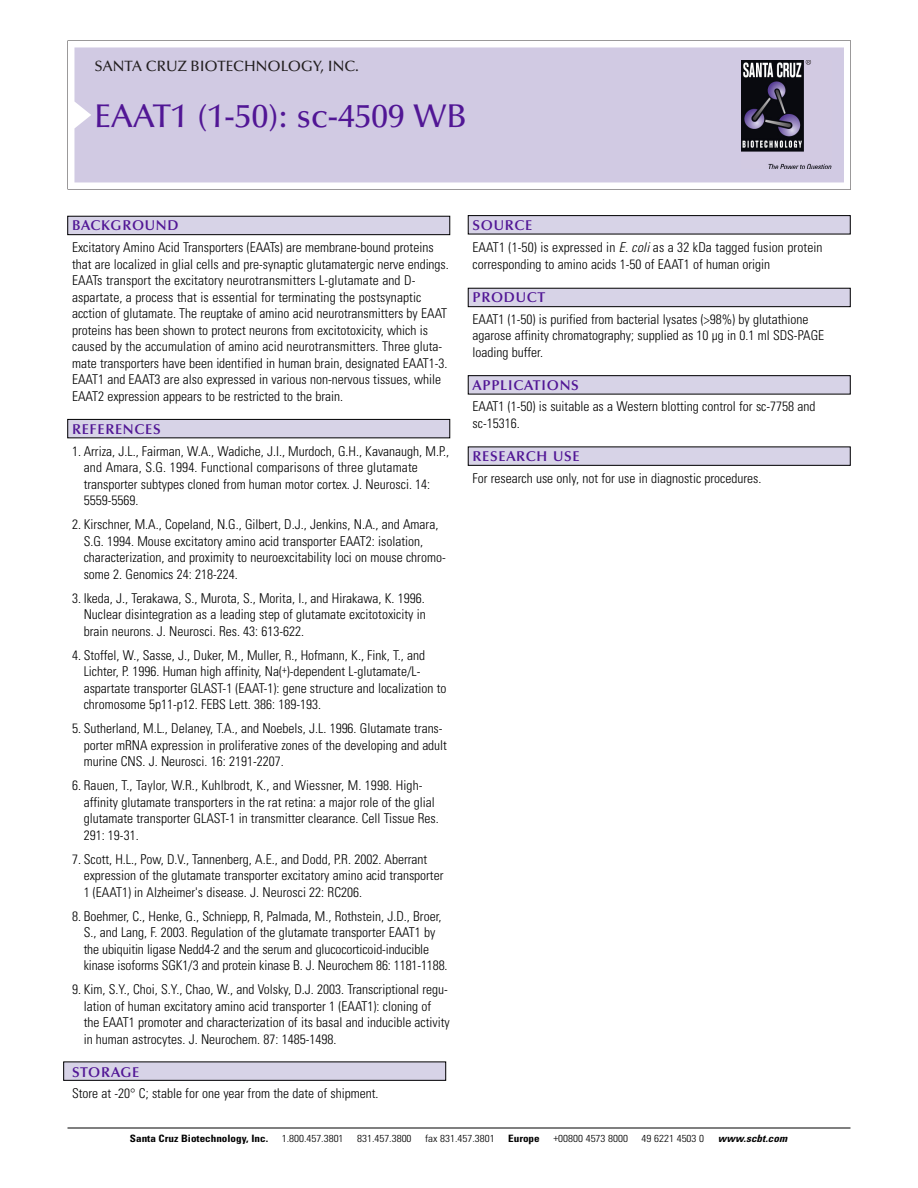
<style>
.page{position:relative;width:918px;height:1188px;background:#fff}
.page>*{position:absolute;margin:0;border:0;box-sizing:border-box;transform-origin:0 0}
.t1{font:500 33px "Optima";color:#511695}
.t2{font:500 15px "Optima";color:#231f20}
.t3{font:600 14.25px "Optima";letter-spacing:.05em;color:#511695}
.t4{font:300 condensed 13.5px/16.5px "Univers";color:#000}
.t5{font:300 condensed 10.2px "Univers";color:#000;scale:1.1 1}
.t6{font:700 condensed 10.2px "Univers";color:#000;scale:1.1 1}
.t7{font:italic 700 condensed 10.2px "Univers";letter-spacing:.005em;color:#000;scale:1.1 1}
.s1{font-style:italic}
</style>
<div class="page">
<div style="left:468px;top:447px;width:382px;height:18px;background:#d7d3e7"></div>
<div style="left:468px;top:447px;width:382px;height:19px;border:1px solid #000"></div>
<div style="left:468px;top:376px;width:382px;height:18px;background:#d7d3e7"></div>
<div style="left:468px;top:375px;width:382px;height:19px;border:1px solid #000"></div>
<div style="left:468px;top:288px;width:382px;height:19px;background:#d7d3e7"></div>
<div style="left:468px;top:288px;width:382px;height:19px;border:1px solid #000"></div>
<div style="left:468px;top:216px;width:382px;height:18px;background:#d7d3e7"></div>
<div style="left:468px;top:215px;width:382px;height:19px;border:1px solid #000"></div>
<svg style="left:68px;top:40px;width:783px;height:149px"></svg>
<div style="left:74px;top:47px;width:770px;height:135px;background:#d1cae3"></div>
<img style="left:741px;top:60px;width:90px;height:108px">
<hr style="left:68px;top:1128px;width:782px;height:1px;background:#000">
<div style="left:64px;top:1062px;width:382px;height:18px;background:#d7d3e7"></div>
<div style="left:63px;top:1062px;width:383px;height:19px;border:1px solid #000"></div>
<div style="left:68px;top:216px;width:382px;height:19px;background:#d7d3e7"></div>
<div style="left:68px;top:216px;width:382px;height:19px;border:1px solid #000"></div>
<div style="left:68px;top:419px;width:382px;height:19px;background:#d7d3e7"></div>
<div style="left:68px;top:419px;width:382px;height:19px;border:1px solid #000"></div>
<p class="t2" style="left:94px;top:61px;width:266px">SANTA CRUZ BIOTECHNOLOGY, INC.</p>
<h1 class="t1" style="left:94px;top:103px;width:374px">EAAT1 (1-50): sc-4509 WB</h1>
<p class="t3" style="left:72px;top:220px;width:108px">BACKGROUND</p>
<p class="t4" style="left:72px;top:240px;width:378px">Excitatory Amino Acid Transporters (EAATs) are membrane-bound proteins that are localized in glial cells and pre-synaptic glutamatergic nerve endings.<br>EAATs transport the excitatory neurotransmitters L-glutamate and D&shy;aspartate, a process that is essential for terminating the postsynaptic acction of glutamate. The reuptake of amino acid neurotransmitters by EAAT proteins has been shown to protect neurons from excitotoxicity, which is caused by the accumulation of amino acid neurotransmitters. Three gluta&shy;mate transporters have been identified in human brain, designated EAAT1-3.<br>EAAT1 and EAAT3 are also expressed in various non-nervous tissues, while EAAT2 expression appears to be restricted to the brain.</p>
<p class="t3" style="left:72px;top:423px;width:90px">REFERENCES</p>
<p class="t4" style="left:84px;top:444px;width:367px;text-indent:-12px">1. Arriza, J.L., Fairman, W.A., Wadiche, J.I., Murdoch, G.H., Kavanaugh, M.P., and Amara, S.G. 1994. Functional comparisons of three glutamate transporter subtypes cloned from human motor cortex. J. Neurosci. 14:<br>5559-5569.</p>
<p class="t4" style="left:84px;top:517px;width:364px;text-indent:-12px">2. Kirschner, M.A., Copeland, N.G., Gilbert, D.J., Jenkins, N.A., and Amara, S.G. 1994. Mouse excitatory amino acid transporter EAAT2: isolation, characterization, and proximity to neuroexcitability loci on mouse chromo&shy;some 2. Genomics 24: 218-224.</p>
<p class="t4" style="left:84px;top:591px;width:344px;text-align:justify;text-indent:-12px">3. Ikeda, J., Terakawa, S., Murota, S., Morita, I., and Hirakawa, K. 1996.<br>Nuclear disintegration as a leading step of glutamate excitotoxicity in brain neurons. J. Neurosci. Res. 43: 613-622.</p>
<p class="t4" style="left:84px;top:648px;width:364px;text-indent:-12px">4. Stoffel, W., Sasse, J., Duker, M., Muller, R., Hofmann, K., Fink, T., and Lichter, P. 1996. Human high affinity, Na(<sup>+</sup>)-dependent L-glutamate/L&shy;aspartate transporter GLAST-1 (EAAT-1): gene structure and localization to chromosome 5p11-p12. FEBS Lett. 386: 189-193.</p>
<p class="t4" style="left:84px;top:721px;width:365px;text-indent:-12px">5. Sutherland, M.L., Delaney, T.A., and Noebels, J.L. 1996. Glutamate trans&shy;porter mRNA expression in proliferative zones of the developing and adult murine CNS. J. Neurosci. 16: 2191-2207.</p>
<p class="t4" style="left:84px;top:778px;width:357px;text-indent:-12px">6. Rauen, T., Taylor, W.R., Kuhlbrodt, K., and Wiessner, M. 1998. High&shy;affinity glutamate transporters in the rat retina: a major role of the glial glutamate transporter GLAST-1 in transmitter clearance. Cell Tissue Res.<br>291: 19-31.</p>
<p class="t4" style="left:84px;top:852px;width:361px;text-indent:-12px">7. Scott, H.L., Pow, D.V., Tannenberg, A.E., and Dodd, P.R. 2002. Aberrant expression of the glutamate transporter excitatory amino acid transporter<br>1 (EAAT1) in Alzheimer's disease. J. Neurosci 22: RC206.</p>
<p class="t4" style="left:84px;top:909px;width:365px;text-indent:-12px">8. Boehmer, C., Henke, G., Schniepp, R, Palmada, M., Rothstein, J.D., Broer, S., and Lang, F. 2003. Regulation of the glutamate transporter EAAT1 by the ubiquitin ligase Nedd4-2 and the serum and glucocorticoid-inducible kinase isoforms SGK1/3 and protein kinase B. J. Neurochem 86: 1181-1188.</p>
<p class="t4" style="left:84px;top:982px;width:368px;text-indent:-12px">9. Kim, S.Y., Choi, S.Y., Chao, W., and Volsky, D.J. 2003. Transcriptional regu&shy;lation of human excitatory amino acid transporter 1 (EAAT1): cloning of the EAAT1 promoter and characterization of its basal and inducible activity in human astrocytes. J. Neurochem. 87: 1485-1498.</p>
<p class="t3" style="left:72px;top:1066px;width:69px">STORAGE</p>
<p class="t4" style="left:72px;top:1087px;width:308px">Store at -20° C; stable for one year from the date of shipment.</p>
<p class="t3" style="left:473px;top:220px;width:61px">SOURCE</p>
<p class="t4" style="left:473px;top:240px;width:352px">EAAT1 (1-50) is expressed in <span class="s1">E. coli</span> as a 32 kDa tagged fusion protein corresponding to amino acids 1-50 of EAAT1 of human origin</p>
<p class="t3" style="left:473px;top:291px;width:74px">PRODUCT</p>
<p class="t4" style="left:473px;top:312px;width:353px">EAAT1 (1-50) is purified from bacterial lysates (&gt;98%) by glutathione agarose affinity chromatography; supplied as 10 µg in 0.1 ml SDS-PAGE loading buffer.</p>
<p class="t3" style="left:473px;top:379px;width:108px">APPLICATIONS</p>
<p class="t4" style="left:473px;top:400px;width:344px">EAAT1 (1-50) is suitable as a Western blotting control for sc-7758 and sc-15316.</p>
<p class="t3" style="left:473px;top:450px;width:109px">RESEARCH USE</p>
<p class="t4" style="left:473px;top:471px;width:290px">For research use only, not for use in diagnostic procedures.</p>
<p class="t6" style="left:130px;top:1135px;width:127px">Santa Cruz Biotechnology, Inc.</p>
<p class="t5" style="left:282px;top:1135px;width:58px">1.800.457.3801</p>
<p class="t5" style="left:357px;top:1135px;width:51px">831.457.3800</p>
<p class="t5" style="left:425px;top:1135px;width:65px">fax 831.457.3801</p>
<p class="t6" style="left:508px;top:1135px;width:30px">Europe</p>
<p class="t5" style="left:553px;top:1135px;width:69px">+00800 4573 8000</p>
<p class="t5" style="left:642px;top:1135px;width:58px">49 6221 4503 0</p>
<p class="t7" style="left:718px;top:1135px;width:64px">www.scbt.com</p>
</div>
